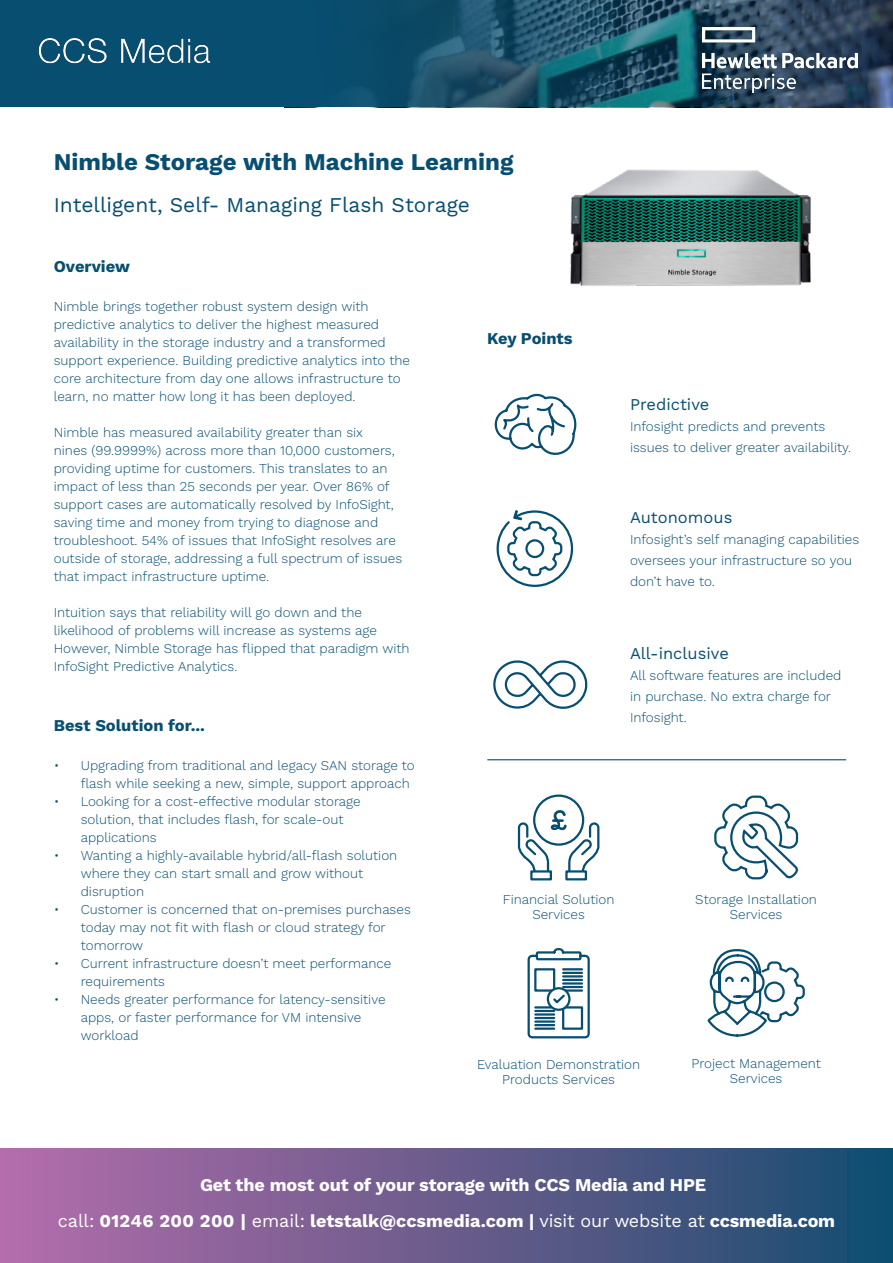
<style>
.page{position:relative;width:893px;height:1263px;background:#fff}
.page>*{position:absolute;margin:0;border:0;box-sizing:border-box;transform-origin:0 0}
.t1{font:700 24px "Work Sans";color:#084e70}
.t2{font:21px "Work Sans";color:#084e70}
.t3{font:700 18px "Work Sans";letter-spacing:-.01em;color:#fff}
.t4{font:700 16.5px "Work Sans";color:#084e70}
.t5{font:16.5px "Work Sans";color:#084e70}
.t6{font:300 13.5px/18px "Work Sans";color:#084e70}
.s1{font-weight:400}
</style>
<div class="page">
<img style="left:570px;top:169px;width:241px;height:117px">
<div style="left:530px;top:870px;width:22px;height:10px;border:2px solid #084e70"></div>
<div style="left:565px;top:870px;width:22px;height:10px;border:2px solid #084e70"></div>
<svg style="left:517px;top:794px;width:83px;height:79px"></svg>
<svg style="left:714px;top:795px;width:85px;height:85px"></svg>
<svg style="left:527px;top:948px;width:63px;height:91px"></svg>
<svg style="left:707px;top:949px;width:98px;height:88px"></svg>
<hr style="left:487px;top:759px;width:359px;height:1px;background:#084e70">
<svg style="left:494px;top:394px;width:83px;height:61px"></svg>
<svg style="left:496px;top:510px;width:78px;height:77px"></svg>
<svg style="left:493px;top:660px;width:95px;height:49px"></svg>
<svg style="left:0;top:0;width:893px;height:107px;background:#18506a"></svg>
<img style="left:10px;top:15px;width:219px;height:73px">
<img style="left:702px;top:28px;width:155px;height:65px">
<div style="left:0;top:1148px;width:893px;height:115px;background:linear-gradient(to right,#b76cab,#174c6f)"></div>
<p class="t1" style="left:54px;top:144px;width:461px">Nimble Storage with Machine Learning</p>
<p class="t2" style="left:54px;top:189px;width:418px">Intelligent, Self- Managing Flash Storage</p>
<p class="t4" style="left:54px;top:254px;width:78px">Overview</p>
<p class="t6" style="left:54px;top:297px;width:358px">Nimble brings together robust system design with predictive analytics to deliver the highest measured availability in the storage industry and a transformed support experience. Building predictive analytics into the core architecture from day one allows infrastructure to learn, no matter how long it has been deployed.</p>
<p class="t6" style="left:54px;top:423px;width:350px">Nimble has measured availability greater than six<br>nines (99.9999%) across more than 10,000 customers, providing uptime for customers. This translates to an impact of less than 25 seconds per year. Over 86% of support cases are automatically resolved by InfoSight, saving time and money from trying to diagnose and troubleshoot. 54% of issues that InfoSight resolves are outside of storage, addressing a full spectrum of issues that impact infrastructure uptime.</p>
<p class="t6" style="left:54px;top:603px;width:357px">Intuition says that reliability will go down and the likelihood of problems will increase as systems age However, Nimble Storage has flipped that paradigm with InfoSight Predictive Analytics.</p>
<p class="t4" style="left:54px;top:712px;width:153px">Best Solution for...</p>
<p class="t6" style="left:81px;top:756px;width:336px;text-indent:-27px">• Upgrading from traditional and legacy SAN storage to flash while seeking a new, simple, support approach</p>
<p class="t6" style="left:81px;top:792px;width:281px;text-indent:-27px">• Looking for a cost-effective modular storage solution, that includes flash, for scale-out applications</p>
<p class="t6" style="left:81px;top:846px;width:318px;text-indent:-27px">• Wanting a highly-available hybrid/all-flash solution where they can start small and grow without disruption</p>
<p class="t6" style="left:81px;top:900px;width:332px;text-indent:-27px">• Customer is concerned that on-premises purchases today may not fit with flash or cloud strategy for tomorrow</p>
<p class="t6" style="left:81px;top:954px;width:312px;text-indent:-27px">• Current infrastructure doesn’t meet performance requirements</p>
<p class="t6" style="left:81px;top:990px;width:306px;text-indent:-27px">• Needs greater performance for latency-sensitive apps, or faster performance for VM intensive workload</p>
<p class="t4" style="left:487px;top:326px;width:87px">Key Points</p>
<p class="t5" style="left:630px;top:391px;width:81px">Predictive</p>
<p class="t6" style="left:630px;top:417px;width:197px">Infosight predicts and prevents</p>
<p class="t6" style="left:630px;top:438px;width:222px">issues to deliver greater availability.</p>
<p class="t5" style="left:630px;top:505px;width:104px">Autonomous</p>
<p class="t6" style="left:630px;top:529px;width:231px;line-height:21px">Infosight’s self managing capabilities oversees your infrastructure so you don’t have to.</p>
<p class="t5" style="left:630px;top:641px;width:100px">All-inclusive</p>
<p class="t6" style="left:630px;top:666px;width:213px">All software features are included</p>
<p class="t6" style="left:630px;top:687px;width:203px">in purchase. No extra charge for</p>
<p class="t6" style="left:630px;top:708px;width:58px">Infosight.</p>
<p class="t6" style="left:503px;top:892px;width:113px;line-height:15px;text-align:center">Financial Solution<br>Services</p>
<p class="t6" style="left:695px;top:892px;width:123px;line-height:15px;text-align:center">Storage Installation<br>Services</p>
<p class="t6" style="left:477px;top:1055px;width:164px">Evaluation Demonstration</p>
<p class="t6" style="left:502px;top:1070px;width:114px">Products Services</p>
<p class="t6" style="left:691px;top:1055px;width:131px;line-height:15px;text-align:center">Project Management<br>Services</p>
<h3 class="t3" style="left:200px;top:1171px;width:508px">Get the most out of your storage with CCS Media and HPE</h3>
<h3 class="t3" style="left:58px;top:1207px;width:779px"><span class="s1">call:</span> 01246 200 200 | <span class="s1">email:</span> letstalk@ccsmedia.com | <span class="s1">visit our website at</span> ccsmedia.com</h3>
</div>
